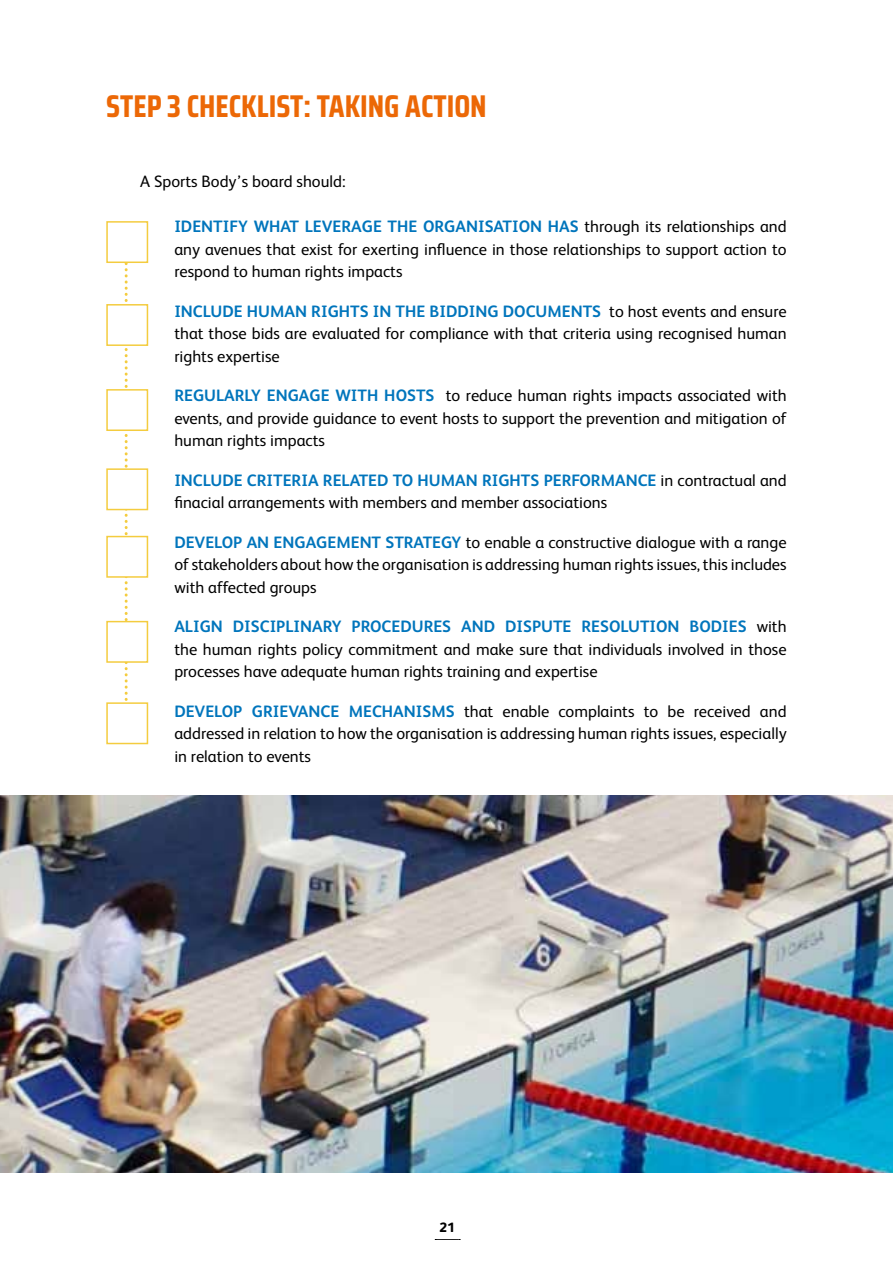
<style>
.page{position:relative;width:893px;height:1263px;background:#fff}
.page>*{position:absolute;margin:0;border:0;box-sizing:border-box;transform-origin:0 0}
.t1{font:700 31.5px "Saira Condensed";color:#ec6806}
.t2{font:16.5px/22.5px "FS Albert";color:#000;text-align:justify}
.t3{font:800 13.5px "FS Albert";color:#000}
.s1{font-weight:700;color:#0075bc}
</style>
<div class="page">
<svg style="left:435px;top:1239px;width:25px;height:1px"></svg>
<svg style="left:125px;top:263px;width:3px;height:438px"></svg>
<div style="left:106px;top:221px;width:42px;height:42px;background:#fff;border:2px solid #f4cc3f"></div>
<div style="left:106px;top:304px;width:42px;height:42px;background:#fff;border:2px solid #f4cc3f"></div>
<div style="left:106px;top:389px;width:42px;height:42px;background:#fff;border:2px solid #f4cc3f"></div>
<div style="left:106px;top:468px;width:42px;height:42px;background:#fff;border:2px solid #f4cc3f"></div>
<div style="left:106px;top:536px;width:42px;height:42px;background:#fff;border:2px solid #f4cc3f"></div>
<div style="left:106px;top:621px;width:42px;height:42px;background:#fff;border:2px solid #f4cc3f"></div>
<div style="left:106px;top:702px;width:42px;height:42px;background:#fff;border:2px solid #f4cc3f"></div>
<img style="left:0;top:795px;width:893px;height:377px">
<h1 class="t1" style="left:106px;top:82px;width:382px">STEP 3 CHECKLIST: TAKING ACTION</h1>
<p class="t2" style="left:140px;top:169px;width:207px">A Sports Body’s board should:</p>
<p class="t2" style="left:174px;top:214px;width:614px"><span class="s1">IDENTIFY WHAT LEVERAGE THE ORGANISATION HAS</span> through its relationships and any avenues that exist for exerting influence in those relationships to support action to respond to human rights impacts</p>
<p class="t2" style="left:174px;top:299px;width:614px"><span class="s1">INCLUDE HUMAN RIGHTS IN THE BIDDING DOCUMENTS</span> to host events and ensure that those bids are evaluated for compliance with that criteria using recognised human rights expertise</p>
<p class="t2" style="left:174px;top:383px;width:614px"><span class="s1">REGULARLY ENGAGE WITH HOSTS</span> to reduce human rights impacts associated with events, and provide guidance to event hosts to support the prevention and mitigation of human rights impacts</p>
<p class="t2" style="left:174px;top:468px;width:614px"><span class="s1">INCLUDE CRITERIA RELATED TO HUMAN RIGHTS PERFORMANCE</span> in contractual and finacial arrangements with members and member associations</p>
<p class="t2" style="left:174px;top:530px;width:614px"><span class="s1">DEVELOP AN ENGAGEMENT STRATEGY</span> to enable a constructive dialogue with a range of stakeholders about how the organisation is addressing human rights issues, this includes with affected groups</p>
<p class="t2" style="left:174px;top:614px;width:614px"><span class="s1">ALIGN DISCIPLINARY PROCEDURES AND DISPUTE RESOLUTION BODIES</span> with the human rights policy commitment and make sure that individuals involved in those processes have adequate human rights training and expertise</p>
<p class="t2" style="left:174px;top:699px;width:614px"><span class="s1">DEVELOP GRIEVANCE MECHANISMS</span> that enable complaints to be received and addressed in relation to how the organisation is addressing human rights issues, especially in relation to events</p>
<p class="t3" style="left:439px;top:1218px;width:17px">21</p>
</div>
